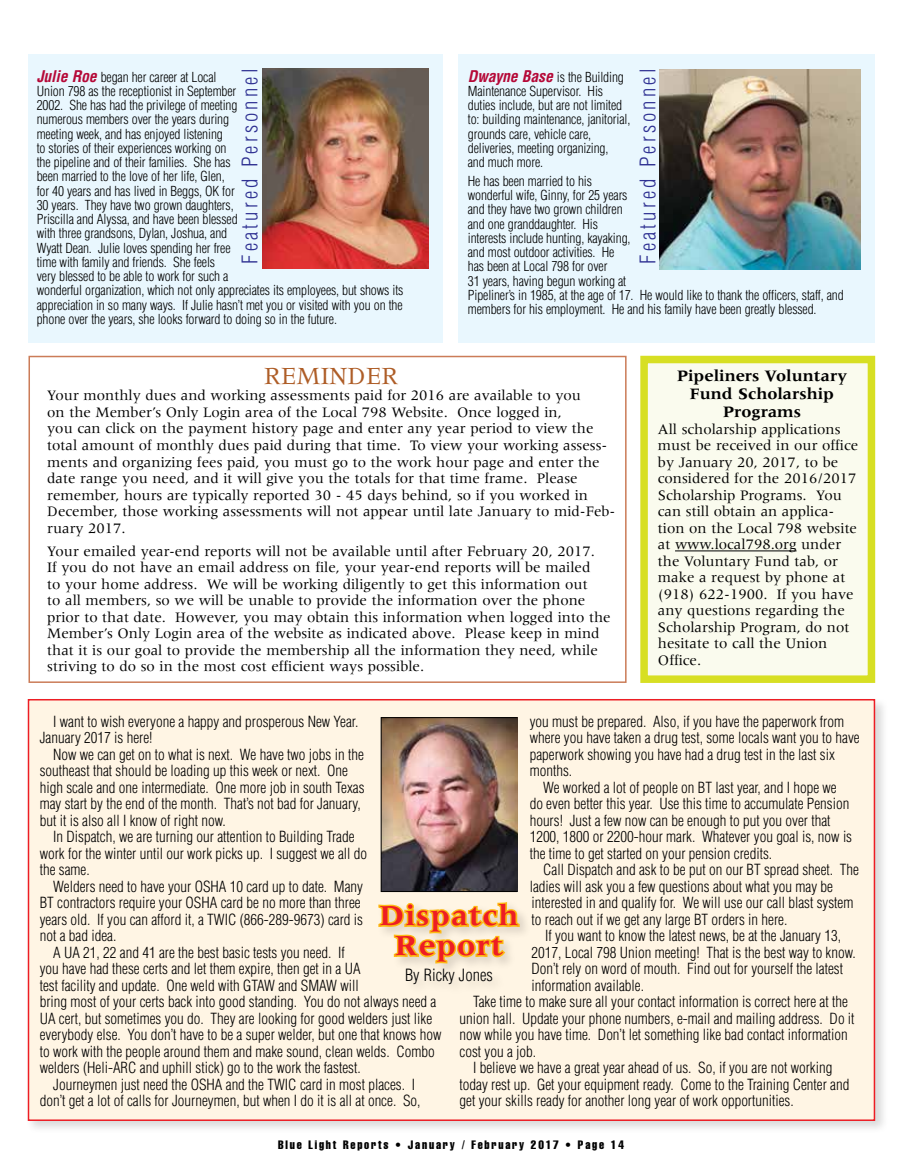
<style>
.page{position:relative;width:905px;height:1175px;background:#fff}
.page>*{position:absolute;margin:0;border:0;box-sizing:border-box;transform-origin:0 0}
.t1{font:700 30px/30px "Meridien";letter-spacing:.03em;color:#ed1d24;text-align:center}
.t2{font:25.5px "Meridien";color:#ae5d27}
.t3{font:300 condensed 21px "Helvetica";letter-spacing:.15em;color:#2e3092}
.t4{font:700 16.5px/18px "Meridien";color:#000;text-align:center}
.t5{font:300 condensed 16.5px "Helvetica";color:#000}
.t6{font:300 condensed 15px/16.5px "Helvetica";color:#000}
.t7{font:15px/16.5px "Meridien";color:#000}
.t8{font:300 condensed 13.5px/14.2px "Helvetica";letter-spacing:-.01em;color:#000}
.t9{font:extra-condensed 12px "Helvetica";letter-spacing:.15em;color:#000}
.s1{font-weight:700;font-style:italic;font-size:15.75px;color:#b50938}
</style>
<div class="page">
<div style="left:28px;top:54px;width:414px;height:288px;background:#e9f7fe"></div>
<div style="left:458px;top:54px;width:417px;height:288px;background:#e9f7fe"></div>
<div style="left:640px;top:356px;width:235px;height:327px;background:#fafbee;border:8px solid #d7df23"></div>
<div style="left:28px;top:356px;width:598px;height:327px;border:2px solid #cb7c58"></div>
<img style="left:262px;top:68px;width:166px;height:200px">
<img style="left:659px;top:69px;width:201px;height:200px">
<div style="left:25px;top:696px;width:863px;height:438px;background:#000;opacity:.15"></div>
<div style="left:28px;top:699px;width:847px;height:421px;background:#fff5e4;border:2px solid #ed1d24"></div>
<svg style="left:378px;top:902px;width:143px;height:63px"></svg>
<img style="left:383px;top:719px;width:132px;height:171px">
<div style="left:381px;top:717px;width:136px;height:175px;border:1px solid #000"></div>
<hr style="left:675px;top:550px;width:121px;height:1px;background:#000">
<p class="t8" style="left:37px;top:69px;width:368px"><span class="s1">Julie Roe</span> began her career at Local<br>Union 798 as the receptionist in September<br>2002. She has had the privilege of meeting<br>numerous members over the years during<br>meeting week, and has enjoyed listening<br>to stories of their experiences working on<br>the pipeline and of their families. She has<br>been married to the love of her life, Glen,<br>for 40 years and has lived in Beggs, OK for<br>30 years. They have two grown daughters,<br>Priscilla and Alyssa, and have been blessed<br>with three grandsons, Dylan, Joshua, and<br>Wyatt Dean. Julie loves spending her free<br>time with family and friends. She feels<br>very blessed to be able to work for such a<br>wonderful organization, which not only appreciates its employees, but shows its appreciation in so many ways. If Julie hasn’t met you or visited with you on the phone over the years, she looks forward to doing so in the future.</p>
<h3 class="t3" style="left:238px;top:264px;width:197px;rotate:-90deg">Featured Personnel</h3>
<p class="t8" style="left:468px;top:69px;width:164px"><span class="s1">Dwayne Base</span> is the Building<br>Maintenance Supervisor. His duties include, but are not limited to: building maintenance, janitorial, grounds care, vehicle care, deliveries, meeting organizing,<br>and much more.</p>
<h3 class="t3" style="left:635px;top:264px;width:197px;rotate:-90deg">Featured Personnel</h3>
<p class="t8" style="left:468px;top:174px;width:377px">He has been married to his<br>wonderful wife, Ginny, for 25 years<br>and they have two grown children<br>and one granddaughter. His<br>interests include hunting, kayaking,<br>and most outdoor activities. He<br>has been at Local 798 for over<br>31 years, having begun working at<br>Pipeliner’s in 1985, at the age of 17. He would like to thank the officers, staff, and members for his employment. He and his family have been greatly blessed.</p>
<h2 class="t2" style="left:264px;top:362px;width:136px">REMINDER</h2>
<p class="t7" style="left:47px;top:387px;width:569px">Your monthly dues and working assessments paid for 2016 are available to you<br>on the Member’s Only Login area of the Local 798 Website. Once logged in,<br>you can click on the payment history page and enter any year period to view the total amount of monthly dues paid during that time. To view your working assess&shy;ments and organizing fees paid, you must go to the work hour page and enter the date range you need, and it will give you the totals for that time frame. Please remember, hours are typically reported 30 - 45 days behind, so if you worked in December, those working assessments will not appear until late January to mid-Feb&shy;ruary 2017.</p>
<p class="t7" style="left:47px;top:542px;width:565px">Your emailed year-end reports will not be available until after February 20, 2017.<br>If you do not have an email address on file, your year-end reports will be mailed<br>to your home address. We will be working diligently to get this information out<br>to all members, so we will be unable to provide the information over the phone prior to that date. However, you may obtain this information when logged into the Member’s Only Login area of the website as indicated above. Please keep in mind that it is our goal to provide the membership all the information they need, while striving to do so in the most cost efficient ways possible.</p>
<p class="t4" style="left:677px;top:367px;width:171px">Pipeliners Voluntary<br>Fund Scholarship<br>Programs</p>
<p class="t7" style="left:658px;top:421px;width:202px">All scholarship applications must be received in our office by January 20, 2017, to be considered for the 2016/2017<br>Scholarship Programs. You can still obtain an applica&shy;tion on the Local 798 website at www.local798.org under the Voluntary Fund tab, or make a request by phone at (918) 622-1900. If you have any questions regarding the<br>Scholarship Program, do not hesitate to call the Union<br>Office.</p>
<p class="t6" style="left:529px;top:713px;width:316px">you must be prepared. Also, if you have the paperwork from</p>
<p class="t6" style="left:529px;top:729px;width:331px">where you have taken a drug test, some locals want you to have</p>
<p class="t6" style="left:529px;top:746px;width:307px">paperwork showing you have had a drug test in the last six</p>
<p class="t6" style="left:529px;top:762px;width:44px">months.</p>
<p class="t6" style="left:543px;top:779px;width:295px">We worked a lot of people on BT last year, and I hope we</p>
<p class="t6" style="left:529px;top:795px;width:321px">do even better this year. Use this time to accumulate Pension</p>
<p class="t6" style="left:529px;top:812px;width:302px">hours! Just a few now can be enough to put you over that</p>
<p class="t6" style="left:529px;top:828px;width:324px">1200, 1800 or 2200-hour mark. Whatever you goal is, now is</p>
<p class="t6" style="left:529px;top:845px;width:244px">the time to get started on your pension credits.</p>
<p class="t6" style="left:543px;top:861px;width:317px">Call Dispatch and ask to be put on our BT spread sheet. The</p>
<p class="t6" style="left:529px;top:878px;width:305px">ladies will ask you a few questions about what you may be</p>
<p class="t6" style="left:531px;top:894px;width:323px">interested in and qualify for. We will use our call blast system</p>
<p class="t6" style="left:531px;top:911px;width:257px">to reach out if we get any large BT orders in here.</p>
<p class="t6" style="left:545px;top:927px;width:297px">If you want to know the latest news, be at the January 13,</p>
<p class="t6" style="left:531px;top:944px;width:326px">2017, Local 798 Union meeting! That is the best way to know.</p>
<p class="t6" style="left:531px;top:960px;width:313px">Don’t rely on word of mouth. Find out for yourself the latest</p>
<p class="t6" style="left:531px;top:977px;width:114px">information available.</p>
<p class="t6" style="left:473px;top:993px;width:376px">Take time to make sure all your contact information is correct here at the</p>
<p class="t6" style="left:459px;top:1010px;width:396px">union hall. Update your phone numbers, e-mail and mailing address. Do it</p>
<p class="t6" style="left:459px;top:1026px;width:390px">now while you have time. Don’t let something like bad contact information</p>
<p class="t6" style="left:459px;top:1043px;width:78px">cost you a job.</p>
<p class="t6" style="left:473px;top:1059px;width:361px">I believe we have a great year ahead of us. So, if you are not working</p>
<p class="t6" style="left:459px;top:1076px;width:391px">today rest up. Get your equipment ready. Come to the Training Center and</p>
<p class="t6" style="left:459px;top:1092px;width:336px">get your skills ready for another long year of work opportunities.</p>
<p class="t6" style="left:40px;top:713px;width:320px;text-indent:14px">I want to wish everyone a happy and prosperous New Year.<br>January 2017 is here!</p>
<p class="t6" style="left:40px;top:746px;width:326px;text-indent:14px">Now we can get on to what is next. We have two jobs in the southeast that should be loading up this week or next. One high scale and one intermediate. One more job in south Texas may start by the end of the month. That’s not bad for January, but it is also all I know of right now.</p>
<p class="t6" style="left:40px;top:828px;width:329px;text-indent:14px">In Dispatch, we are turning our attention to Building Trade work for the winter until our work picks up. I suggest we all do the same.</p>
<p class="t6" style="left:40px;top:878px;width:325px;text-indent:14px">Welders need to have your OSHA 10 card up to date. Many BT contractors require your OSHA card be no more than three years old. If you can afford it, a TWIC (866-289-9673) card is not a bad idea.</p>
<p class="t6" style="left:53px;top:944px;width:293px">A UA 21, 22 and 41 are the best basic tests you need. If</p>
<p class="t6" style="left:40px;top:960px;width:322px">you have had these certs and let them expire, then get in a UA</p>
<p class="t6" style="left:40px;top:977px;width:320px">test facility and update. One weld with GTAW and SMAW will</p>
<p class="t6" style="left:40px;top:993px;width:398px">bring most of your certs back into good standing. You do not always need a</p>
<p class="t6" style="left:40px;top:1010px;width:394px">UA cert, but sometimes you do. They are looking for good welders just like</p>
<p class="t6" style="left:40px;top:1026px;width:403px">everybody else. You don’t have to be a super welder, but one that knows how</p>
<p class="t6" style="left:40px;top:1043px;width:396px">to work with the people around them and make sound, clean welds. Combo</p>
<p class="t6" style="left:40px;top:1059px;width:322px">welders (Heli-ARC and uphill stick) go to the work the fastest.</p>
<p class="t6" style="left:53px;top:1076px;width:363px">Journeymen just need the OSHA and the TWIC card in most places. I</p>
<p class="t6" style="left:40px;top:1092px;width:382px">don’t get a lot of calls for Journeymen, but when I do it is all at once. So,</p>
<h1 class="t1" style="left:379px;top:900px;width:141px">Dispatch<br>Report</h1>
<p class="t5" style="left:405px;top:965px;width:89px">By Ricky Jones</p>
<p class="t9" style="left:278px;top:1136px;width:347px">Blue Light Reports • January / February 2017 • Page 14</p>
</div>
